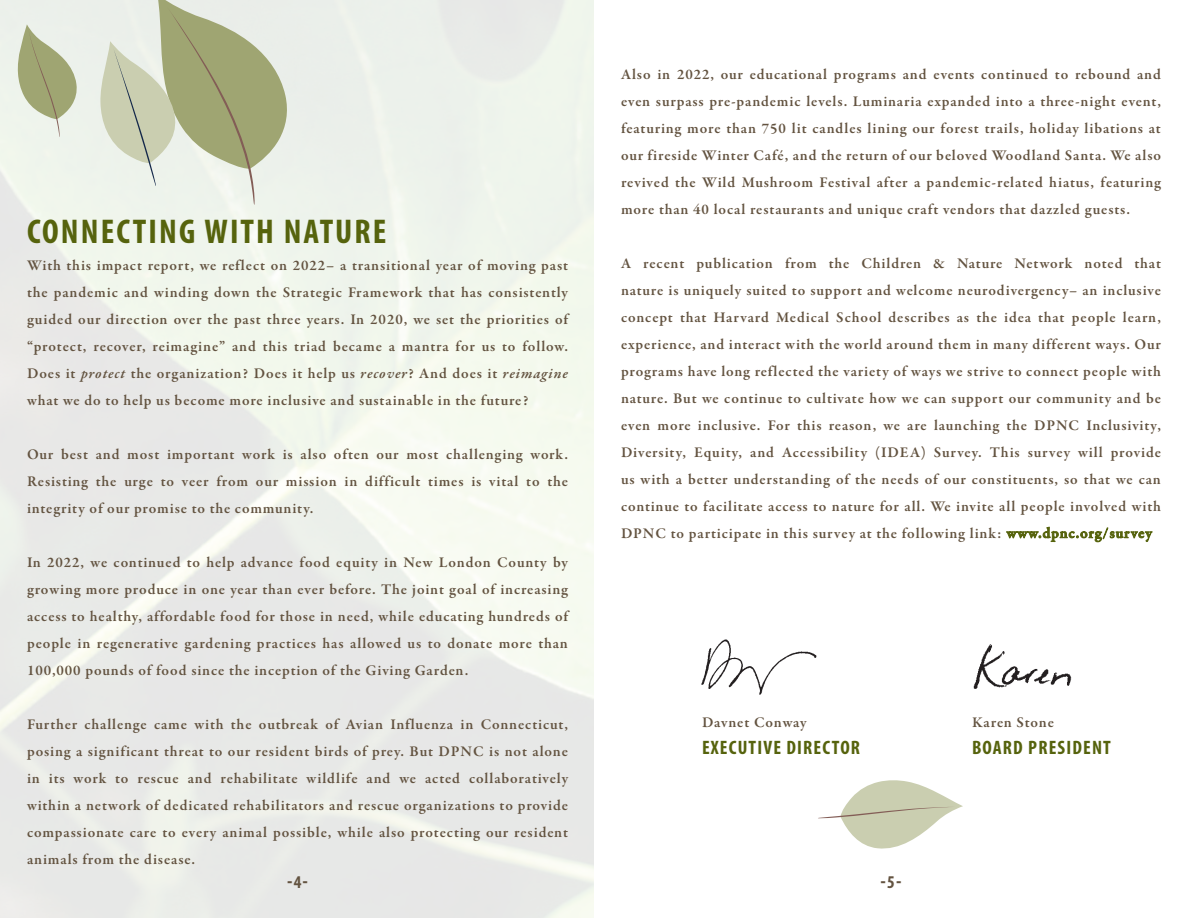
<style>
.page{position:relative;width:1188px;height:918px;background:#fff}
.page>*{position:absolute;margin:0;border:0;box-sizing:border-box;transform-origin:0 0}
.t1{font:700 condensed 34.5px "Myriad Pro";letter-spacing:.06em;color:#56630d}
.t2{font:700 condensed 21px "Myriad Pro";color:#635340}
.t3{font:700 condensed 19.5px "Myriad Pro";letter-spacing:.06em;color:#56630d}
.t4{font:600 15px/27px "Garamond Premr Pro";letter-spacing:.055em;color:#635340;text-align:justify}
.s1{font-style:italic}
.s2{font-size:18px}
</style>
<div class="page">
<svg style="left:1006px;top:526px;width:147px;height:16px"></svg>
<img style="left:701px;top:639px;width:116px;height:56px">
<img style="left:973px;top:644px;width:99px;height:45px">
<svg style="left:818px;top:780px;width:145px;height:69px"></svg>
<svg style="left:17px;top:24px;width:60px;height:113px;background:#c4c9ab"></svg>
<svg style="left:100px;top:0;width:189px;height:205px;background:#c9ceb4"></svg>
<h1 class="t1" style="left:27px;top:210px;width:361px">CONNECTING WITH NATURE</h1>
<p class="t4" style="left:27px;top:252px;width:543px">With this impact report, we reflect on 2022– a transitional year of moving past the pandemic and winding down the Strategic Framework that has consistently guided our direction over the past three years. In 2020, we set the priorities of “protect, recover, reimagine” and this triad became a mantra for us to follow.<br>Does it <span class="s1">protect</span> the organization? Does it help us <span class="s1">recover</span>? And does it <span class="s1">reimagine </span>what we do to help us become more inclusive and sustainable in the future?</p>
<p class="t4" style="left:27px;top:441px;width:543px">Our best and most important work is also often our most challenging work.<br>Resisting the urge to veer from our mission in difficult times is vital to the integrity of our promise to the community.</p>
<p class="t4" style="left:27px;top:549px;width:543px">In 2022, we continued to help advance food equity in New London County by growing more produce in one year than ever before. The joint goal of increasing access to healthy, affordable food for those in need, while educating hundreds of people in regenerative gardening practices has allowed us to donate more than 100,000 pounds of food since the inception of the Giving Garden.</p>
<p class="t4" style="left:27px;top:711px;width:543px">Further challenge came with the outbreak of Avian Influenza in Connecticut, posing a significant threat to our resident birds of prey. But DPNC is not alone in its work to rescue and rehabilitate wildlife and we acted collaboratively within a network of dedicated rehabilitators and rescue organizations to provide compassionate care to every animal possible, while also protecting our resident animals from the disease.</p>
<p class="t4" style="left:621px;top:61px;width:542px">Also in 2022, our educational programs and events continued to rebound and even surpass pre-pandemic levels. Luminaria expanded into a three-night event, featuring more than 750 lit candles lining our forest trails, holiday libations at our fireside Winter Café, and the return of our beloved Woodland Santa. We also revived the Wild Mushroom Festival after a pandemic-related hiatus, featuring more than 40 local restaurants and unique craft vendors that dazzled guests.</p>
<p class="t4" style="left:621px;top:250px;width:542px">A recent publication from the Children &amp; Nature Network noted that nature is uniquely suited to support and welcome neurodivergency– an inclusive concept that Harvard Medical School describes as the idea that people learn, experience, and interact with the world around them in many different ways. Our programs have long reflected the variety of ways we strive to connect people with nature. But we continue to cultivate how we can support our community and be even more inclusive. For this reason, we are launching the DPNC Inclusivity, Diversity, Equity, and Accessibility (IDEA) Survey. This survey will provide us with a better understanding of the needs of our constituents, so that we can continue to facilitate access to nature for all. We invite all people involved with DPNC to participate in this survey at the following link:</p>
<p class="t4" style="left:702px;top:709px;width:106px">Davnet Conway</p>
<p class="t4" style="left:972px;top:709px;width:83px">Karen Stone</p>
<h3 class="t3" style="left:702px;top:735px;width:160px">EXECUTIVE DIRECTOR</h3>
<h3 class="t3" style="left:972px;top:735px;width:140px">BOARD PRESIDENT</h3>
<h2 class="t2" style="left:287px;top:868px;width:22px">-<span class="s2">4</span>-</h2>
<h2 class="t2" style="left:881px;top:868px;width:22px">-<span class="s2">5</span>-</h2>
</div>
